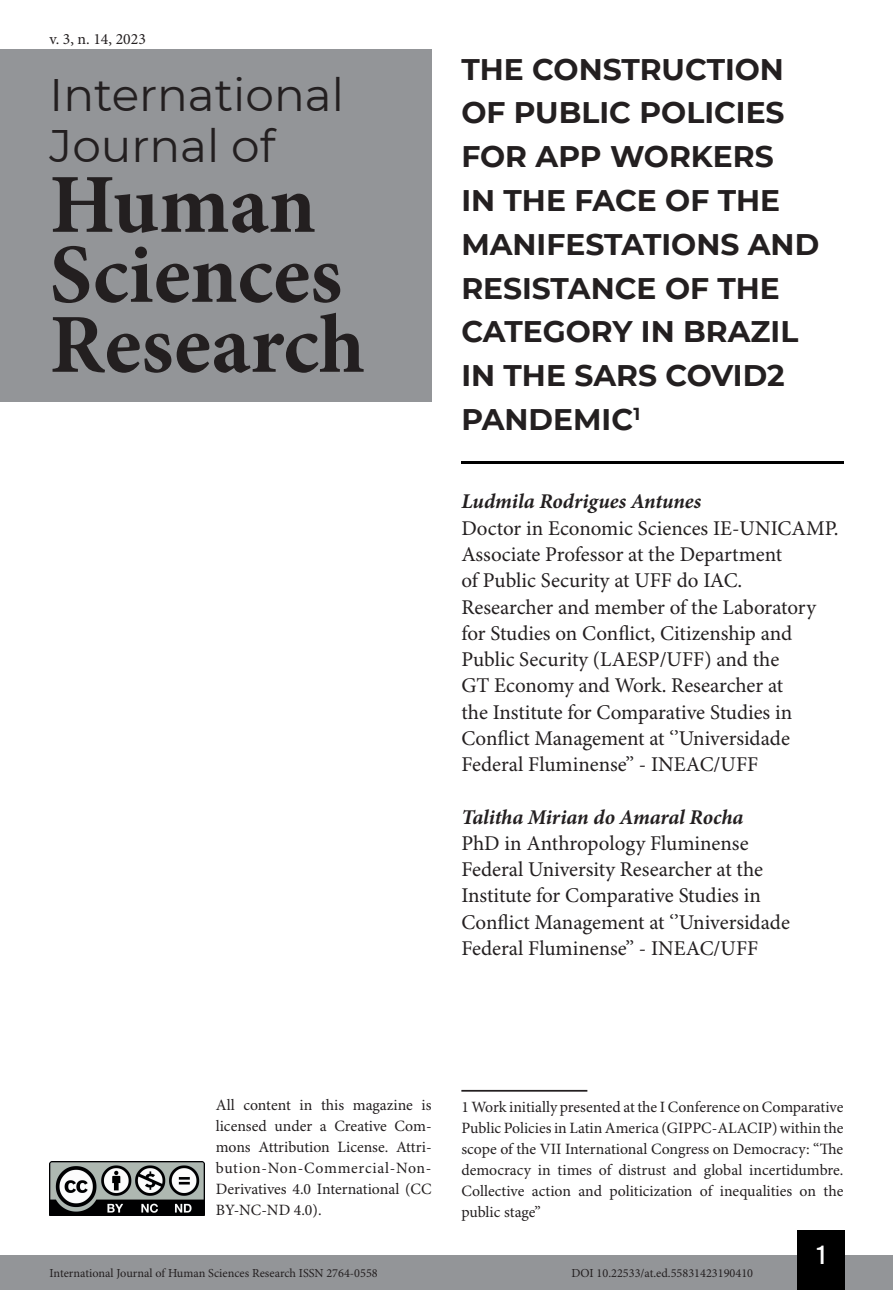
<style>
.page{position:relative;width:893px;height:1290px;background:#fff}
.page>*{position:absolute;margin:0;border:0;box-sizing:border-box;transform-origin:0 0}
.t1{font:700 84px/70px "Minion Pro";color:#231f20}
.t2{font:45.5px/50.8px "Montserrat";color:#231f20}
.t3{font:700 29.75px/43.8px "Montserrat";color:#231f20}
.t4{font:26.25px "Bebas Kai";color:#fff}
.t5{font:21px/26.2px "Minion Pro";color:#231f20}
.t6{font:italic 700 21px "Minion Pro";letter-spacing:-.005em;color:#231f20}
.t7{font:15.75px/21px "Minion Pro";color:#231f20;text-align:justify}
.t8{font:12.25px "Minion Pro";color:#231f20}
</style>
<div class="page">
<div style="left:0;top:1255px;width:893px;height:35px;background:#939598"></div>
<div style="left:797px;top:1230px;width:48px;height:60px;background:#000"></div>
<img style="left:50px;top:1161px;width:154px;height:54px">
<div style="left:0;top:50px;width:432px;height:352px;background:#939598"></div>
<hr style="left:461px;top:461px;width:382px;height:3px;background:#000">
<hr style="left:461px;top:1090px;width:126px;height:1px;background:#231f20">
<p class="t7" style="left:50px;top:29px;width:98px">v. 3, n. 14, 2023</p>
<h2 class="t2" style="left:50px;top:68px;width:296px">International<br>Journal of</h2>
<h1 class="t1" style="left:50px;top:169px;width:317px">Human<br>Sciences<br>Research</h1>
<h3 class="t3" style="left:461px;top:46px;width:359px">THE CONSTRUCTION<br>OF PUBLIC POLICIES<br>FOR APP WORKERS<br>IN THE FACE OF THE<br>MANIFESTATIONS AND<br>RESISTANCE OF THE<br>CATEGORY IN BRAZIL<br>IN THE SARS COVID2<br>PANDEMIC<sup>1</sup></h3>
<p class="t6" style="left:461px;top:487px;width:241px">Ludmila Rodrigues Antunes</p>
<p class="t5" style="left:461px;top:516px;width:379px">Doctor in Economic Sciences IE-UNICAMP.<br>Associate Professor at the Department<br>of Public Security at UFF do IAC.<br>Researcher and member of the Laboratory for Studies on Conflict, Citizenship and Public Security (LAESP/UFF) and the<br>GT Economy and Work. Researcher at<br>the Institute for Comparative Studies in Conflict Management at ‘’Universidade Federal Fluminense’’ - INEAC/UFF</p>
<p class="t6" style="left:461px;top:802px;width:284px">Talitha Mirian do Amaral Rocha</p>
<p class="t5" style="left:461px;top:831px;width:330px">PhD in Anthropology Fluminense Federal University Researcher at the Institute for Comparative Studies in Conflict Management at ‘’Universidade Federal Fluminense’’ - INEAC/UFF</p>
<p class="t7" style="left:216px;top:1095px;width:217px">All content in this magazine is licensed under a Creative Com&shy;mons Attribution License. Attri&shy;bution-Non-Commercial-Non-Derivatives 4.0 International (CC BY-NC-ND 4.0).</p>
<p class="t7" style="left:461px;top:1097px;width:383px">1 Work initially presented at the I Conference on Comparative Public Policies in Latin America (GIPPC-ALACIP) within the scope of the VII International Congress on Democracy: “The democracy in times of distrust and global incertidumbre.<br>Collective action and politicization of inequalities on the public stage”</p>
<p class="t4" style="left:817px;top:1241px;width:10px">1</p>
<p class="t8" style="left:50px;top:1266px;width:330px">International Journal of Human Sciences Research ISSN 2764-0558</p>
<p class="t8" style="left:571px;top:1266px;width:183px">DOI 10.22533/at.ed.55831423190410</p>
</div>
